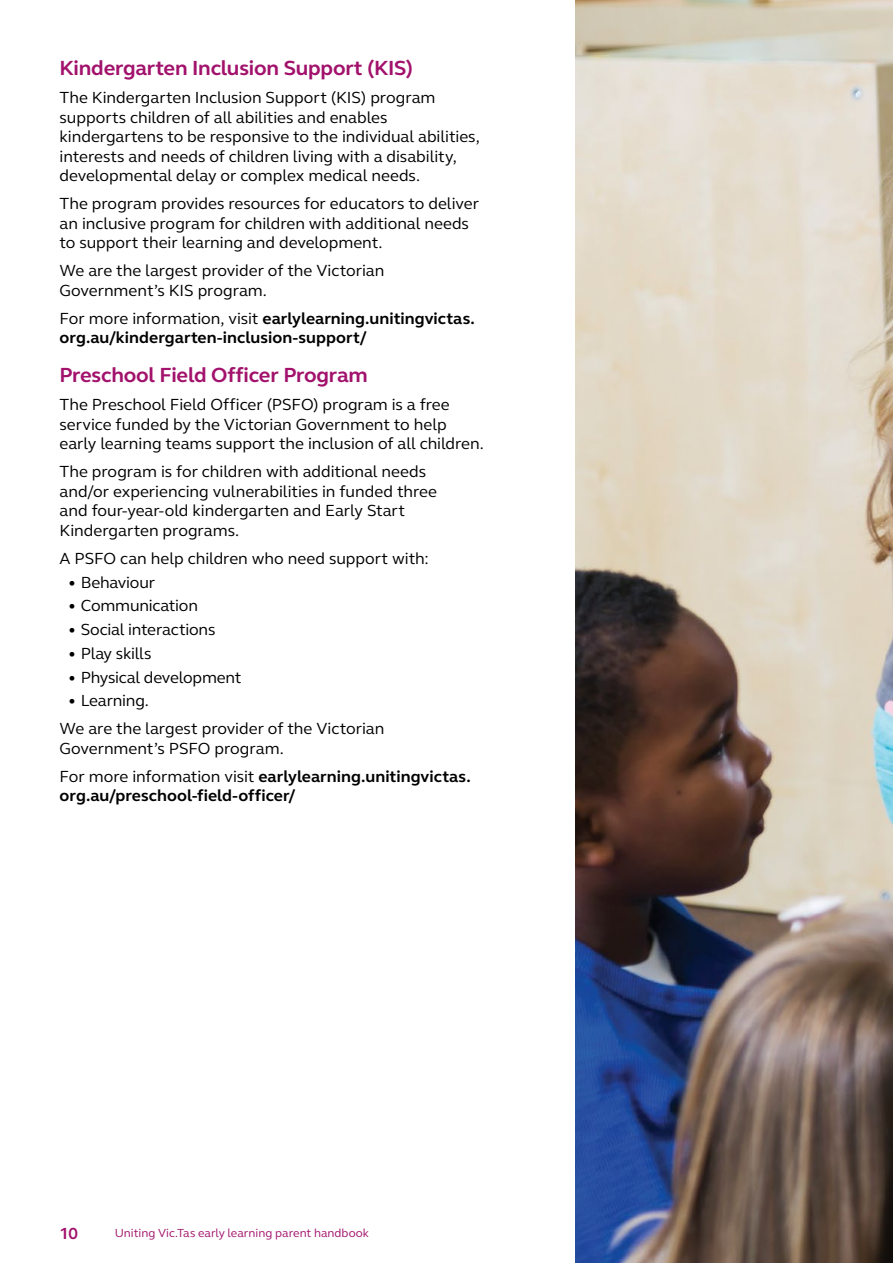
<style>
.page{position:relative;width:893px;height:1263px;background:#fff}
.page>*{position:absolute;margin:0;border:0;box-sizing:border-box;transform-origin:0 0}
.t1{font:700 21px "FS Elliot Pro";letter-spacing:-.01em;color:#a2126c}
.t2{font:16.5px/19.5px "FS Elliot Pro";color:#000}
.t3{font:700 16.5px/19.5px "FS Elliot Pro";letter-spacing:.005em;color:#000}
.t4{font:700 16.5px "FS Elliot Pro";color:#a2126c}
.t5{font:12px "FS Elliot Pro";color:#a2126c}
.s1{font-weight:400}
.s2{font-weight:700}
</style>
<div class="page">
<img style="left:575px;top:0;width:318px;height:1263px">
<p class="t1" style="left:60px;top:54px;width:355px">Kindergarten Inclusion Support (KIS)</p>
<p class="t2" style="left:60px;top:88px;width:422px">The Kindergarten Inclusion Support (KIS) program supports children of all abilities and enables kindergartens to be responsive to the individual abilities, interests and needs of children living with a disability, developmental delay or complex medical needs.</p>
<p class="t2" style="left:60px;top:194px;width:421px">The program provides resources for educators to deliver an inclusive program for children with additional needs to support their learning and development.</p>
<p class="t2" style="left:60px;top:261px;width:326px">We are the largest provider of the Victorian<br>Government’s KIS program.</p>
<p class="t3" style="left:60px;top:308px;width:417px"><span class="s1">For more information, visit</span> earlylearning.unitingvictas. org.au/kindergarten-inclusion-support/</p>
<p class="t1" style="left:60px;top:361px;width:310px">Preschool Field Officer Program</p>
<p class="t2" style="left:60px;top:394px;width:426px">The Preschool Field Officer (PSFO) program is a free service funded by the Victorian Government to help early learning teams support the inclusion of all children.</p>
<p class="t2" style="left:60px;top:461px;width:379px">The program is for children with additional needs and/or experiencing vulnerabilities in funded three and four-year-old kindergarten and Early Start Kindergarten programs.</p>
<p class="t2" style="left:60px;top:548px;width:371px">A PSFO can help children who need support with:</p>
<p class="t2" style="left:68px;top:572px;width:89px">• Behaviour</p>
<p class="t2" style="left:68px;top:595px;width:131px">• Communication</p>
<p class="t2" style="left:68px;top:619px;width:149px">• Social interactions</p>
<p class="t2" style="left:68px;top:643px;width:85px">• Play skills</p>
<p class="t2" style="left:68px;top:667px;width:175px">• Physical development</p>
<p class="t2" style="left:60px;top:686px;width:326px;line-height:28px;text-indent:8px">• Learning.<br>We are the largest provider of the Victorian</p>
<p class="t2" style="left:60px;top:734px;width:413px;line-height:28px">Government’s PSFO program.<br>For more information visit <span class="s2">earlylearning.unitingvictas.</span></p>
<p class="t3" style="left:60px;top:786px;width:237px">org.au/preschool-field-officer/</p>
<p class="t4" style="left:60px;top:1222px;width:20px">10</p>
<p class="t5" style="left:115px;top:1225px;width:256px">Uniting Vic.Tas early learning parent handbook</p>
</div>
